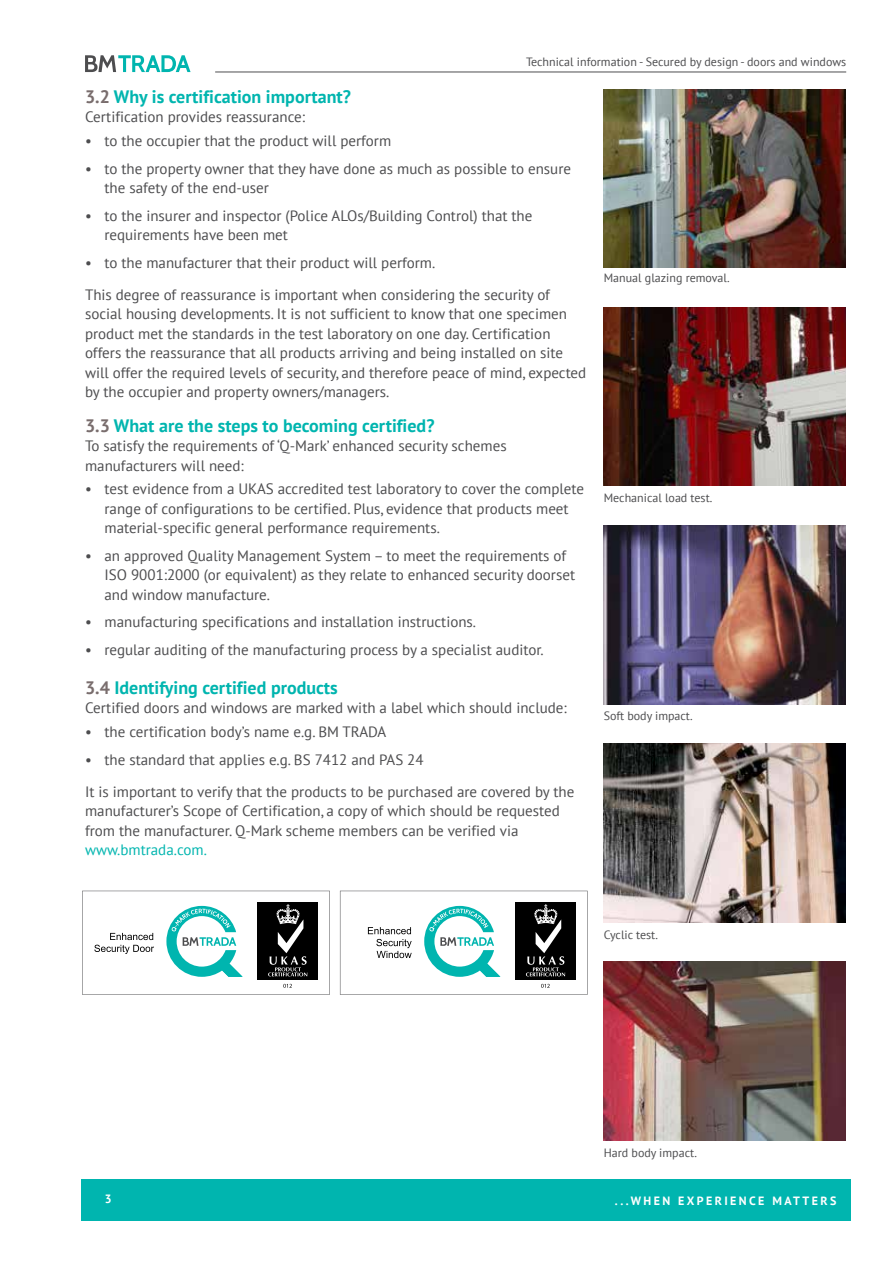
<style>
.page{position:relative;width:893px;height:1263px;background:#fff}
.page>*{position:absolute;margin:0;border:0;box-sizing:border-box;transform-origin:0 0}
.t1{font:700 18px "PT Sans";color:#00b5af}
.t2{font:15px/19.4px "PT Sans";color:#4d4d4f}
.t3{font:15px "PT Sans";color:#00b5af}
.t4{font:12px "PT Sans";color:#4d4d4f}
.t5{font:700 12px "PT Sans";letter-spacing:.2em;color:#fff}
.s1{color:#796d6d}
</style>
<div class="page">
<div style="left:81px;top:1179px;width:769px;height:41px;background:#00b5af"></div>
<svg style="left:85px;top:55px;width:106px;height:17px"></svg>
<hr style="left:215px;top:72px;width:631px;height:1px;background:#4d4d4f">
<img style="left:604px;top:89px;width:242px;height:179px">
<img style="left:604px;top:307px;width:242px;height:179px">
<img style="left:604px;top:525px;width:242px;height:179px">
<img style="left:604px;top:743px;width:242px;height:179px">
<img style="left:604px;top:961px;width:242px;height:179px">
<svg style="left:82px;top:891px;width:248px;height:104px"></svg>
<svg style="left:340px;top:891px;width:248px;height:104px"></svg>
<p class="t4" style="left:526px;top:54px;width:322px">Technical information - Secured by design - doors and windows</p>
<p class="t1" style="left:85px;top:85px;width:267px"><span class="s1">3.2</span> Why is certification important?</p>
<p class="t2" style="left:85px;top:107px;width:221px">Certification provides reassurance:</p>
<p class="t2" style="left:85px;top:130px;width:308px">• to the occupier that the product will perform</p>
<p class="t2" style="left:105px;top:158px;width:468px;text-indent:-20px">• to the property owner that they have done as much as possible to ensure the safety of the end-user</p>
<p class="t2" style="left:105px;top:206px;width:429px;text-indent:-20px">• to the insurer and inspector (Police ALOs/Building Control) that the requirements have been met</p>
<p class="t2" style="left:85px;top:246px;width:466px;line-height:32.1px">• to the manufacturer that their product will perform.<br>This degree of reassurance is important when considering the security of</p>
<p class="t2" style="left:85px;top:304px;width:503px">social housing developments. It is not sufficient to know that one specimen product met the standards in the test laboratory on one day. Certification offers the reassurance that all products arriving and being installed on site will offer the required levels of security, and therefore peace of mind, expected by the occupier and property owners/managers.</p>
<p class="t1" style="left:85px;top:414px;width:351px"><span class="s1">3.3</span> What are the steps to becoming certified?</p>
<p class="t2" style="left:85px;top:436px;width:423px">To satisfy the requirements of ‘Q-Mark’ enhanced security schemes manufacturers will need:</p>
<p class="t2" style="left:105px;top:479px;width:481px;text-indent:-20px">• test evidence from a UKAS accredited test laboratory to cover the complete range of configurations to be certified. Plus, evidence that products meet material-specific general performance requirements.</p>
<p class="t2" style="left:105px;top:546px;width:472px;text-indent:-20px">• an approved Quality Management System – to meet the requirements of<br>ISO 9001:2000 (or equivalent) as they relate to enhanced security doorset and window manufacture.</p>
<p class="t2" style="left:85px;top:612px;width:393px">• manufacturing specifications and installation instructions.</p>
<p class="t2" style="left:85px;top:640px;width:460px">• regular auditing of the manufacturing process by a specialist auditor.</p>
<p class="t1" style="left:85px;top:676px;width:254px"><span class="s1">3.4</span> Identifying certified products</p>
<p class="t2" style="left:85px;top:698px;width:483px">Certified doors and windows are marked with a label which should include:</p>
<p class="t2" style="left:85px;top:721px;width:303px">• the certification body’s name e.g. BM TRADA</p>
<p class="t2" style="left:85px;top:743px;width:491px;line-height:32.1px">• the standard that applies e.g. BS 7412 and PAS 24<br>It is important to verify that the products to be purchased are covered by the</p>
<p class="t2" style="left:85px;top:801px;width:476px">manufacturer’s Scope of Certification, a copy of which should be requested from the manufacturer. Q-Mark scheme members can be verified via</p>
<p class="t3" style="left:85px;top:840px;width:123px">www.bmtrada.com.</p>
<p class="t4" style="left:604px;top:270px;width:127px">Manual glazing removal.</p>
<p class="t4" style="left:604px;top:490px;width:110px">Mechanical load test.</p>
<p class="t4" style="left:604px;top:708px;width:90px">Soft body impact.</p>
<p class="t4" style="left:604px;top:927px;width:56px">Cyclic test.</p>
<p class="t4" style="left:604px;top:1145px;width:95px">Hard body impact.</p>
<p class="t5" style="left:105px;top:1191px;width:8px">3</p>
<p class="t5" style="left:615px;top:1193px;width:223px">...WHEN EXPERIENCE MATTERS</p>
</div>
